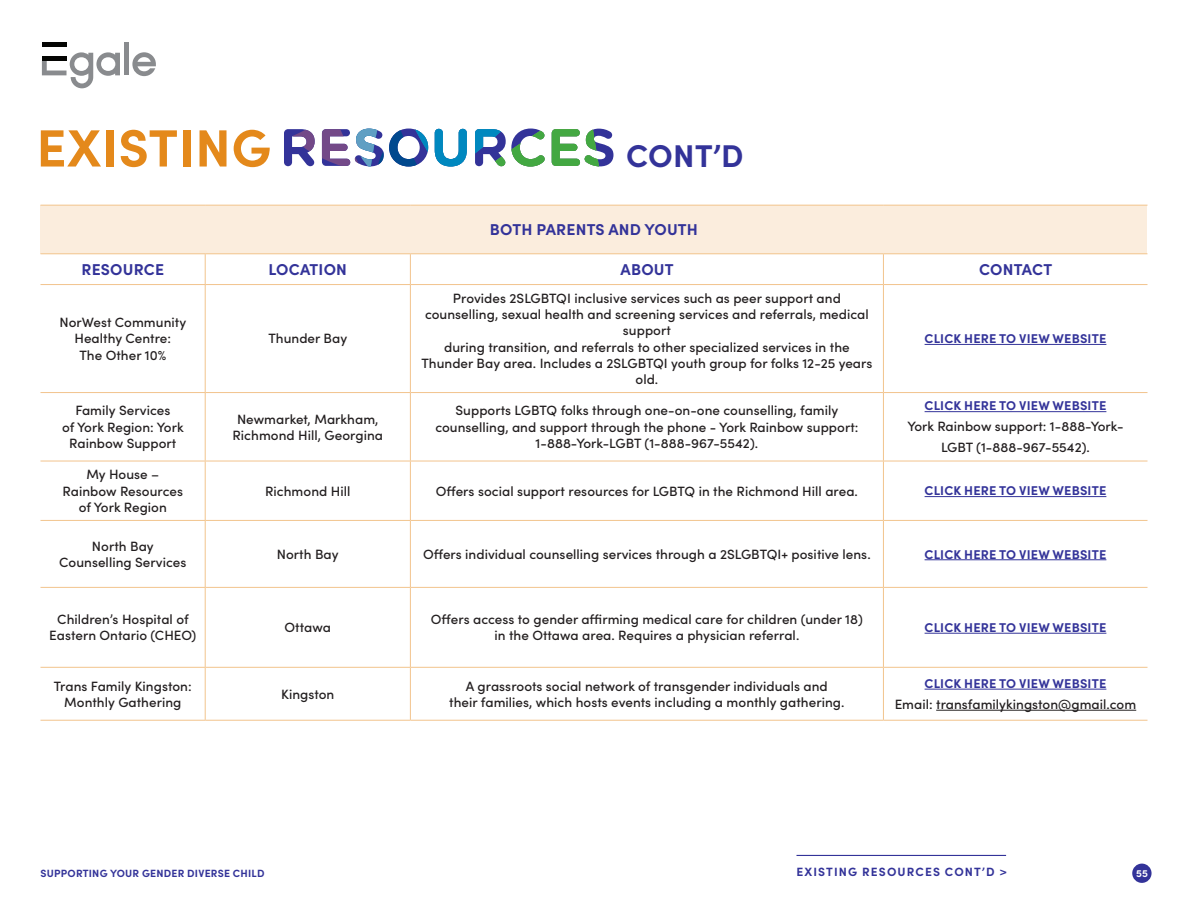
<style>
.page{position:relative;width:1188px;height:918px;background:#fff}
.page>*{position:absolute;margin:0;border:0;box-sizing:border-box;transform-origin:0 0}
.t1{font:700 52.5px "Sofia Pro";letter-spacing:.01em;color:#e4891b}
.t2{font:700 31.5px "Sofia Pro";color:#339}
.t3{font:700 15.75px "Sofia Pro";letter-spacing:.015em;color:#339}
.t4{font:500 13.5px/16.2px "Sofia Pro";letter-spacing:.005em;color:#231f20;text-align:center}
.t5{font:700 12.75px "Sofia Pro";letter-spacing:.015em;color:#339}
.Headline__Gotham_Rou{font:700 12px "Sofia Pro";letter-spacing:.095em;color:#339}
.t6{font:700 10.5px "Sofia Pro";letter-spacing:.02em;color:#339}
.t7{font:700 10.2px "Sofia Pro";color:#fff}
</style>
<div class="page">
<svg style="left:284px;top:129px;width:329px;height:38px"></svg>
<div style="left:40px;top:205px;width:1108px;height:49px;background:#fbeddd"></div>
<hr style="left:40px;top:205px;width:165px;height:1px;background:#f2c48d">
<hr style="left:205px;top:205px;width:205px;height:1px;background:#f2c48d">
<hr style="left:410px;top:205px;width:473px;height:1px;background:#f2c48d">
<hr style="left:883px;top:205px;width:265px;height:1px;background:#f2c48d">
<hr style="left:40px;top:720px;width:165px;height:1px;background:#f2c48d">
<hr style="left:205px;top:720px;width:205px;height:1px;background:#f2c48d">
<hr style="left:410px;top:720px;width:473px;height:1px;background:#f2c48d">
<hr style="left:883px;top:720px;width:265px;height:1px;background:#f2c48d">
<hr style="left:205px;top:461px;width:1px;height:59px;background:#f2c48d">
<hr style="left:410px;top:461px;width:1px;height:59px;background:#f2c48d">
<hr style="left:883px;top:461px;width:1px;height:59px;background:#f2c48d">
<hr style="left:205px;top:285px;width:1px;height:107px;background:#f2c48d">
<hr style="left:205px;top:393px;width:1px;height:68px;background:#f2c48d">
<hr style="left:205px;top:521px;width:1px;height:66px;background:#f2c48d">
<hr style="left:205px;top:588px;width:1px;height:79px;background:#f2c48d">
<hr style="left:205px;top:668px;width:1px;height:52px;background:#f2c48d">
<hr style="left:410px;top:285px;width:1px;height:107px;background:#f2c48d">
<hr style="left:410px;top:393px;width:1px;height:68px;background:#f2c48d">
<hr style="left:410px;top:521px;width:1px;height:66px;background:#f2c48d">
<hr style="left:410px;top:588px;width:1px;height:79px;background:#f2c48d">
<hr style="left:410px;top:668px;width:1px;height:52px;background:#f2c48d">
<hr style="left:883px;top:285px;width:1px;height:107px;background:#f2c48d">
<hr style="left:883px;top:393px;width:1px;height:68px;background:#f2c48d">
<hr style="left:883px;top:521px;width:1px;height:66px;background:#f2c48d">
<hr style="left:883px;top:588px;width:1px;height:79px;background:#f2c48d">
<hr style="left:883px;top:668px;width:1px;height:52px;background:#f2c48d">
<hr style="left:40px;top:520px;width:165px;height:1px;background:#f2c48d">
<hr style="left:205px;top:520px;width:205px;height:1px;background:#f2c48d">
<hr style="left:410px;top:520px;width:473px;height:1px;background:#f2c48d">
<hr style="left:883px;top:520px;width:265px;height:1px;background:#f2c48d">
<hr style="left:40px;top:284px;width:165px;height:1px;background:#f2c48d">
<hr style="left:40px;top:392px;width:165px;height:1px;background:#f2c48d">
<hr style="left:40px;top:461px;width:165px;height:1px;background:#f2c48d">
<hr style="left:40px;top:587px;width:165px;height:1px;background:#f2c48d">
<hr style="left:40px;top:667px;width:165px;height:1px;background:#f2c48d">
<hr style="left:205px;top:284px;width:205px;height:1px;background:#f2c48d">
<hr style="left:205px;top:392px;width:205px;height:1px;background:#f2c48d">
<hr style="left:205px;top:461px;width:205px;height:1px;background:#f2c48d">
<hr style="left:205px;top:587px;width:205px;height:1px;background:#f2c48d">
<hr style="left:205px;top:667px;width:205px;height:1px;background:#f2c48d">
<hr style="left:410px;top:284px;width:473px;height:1px;background:#f2c48d">
<hr style="left:410px;top:392px;width:473px;height:1px;background:#f2c48d">
<hr style="left:410px;top:461px;width:473px;height:1px;background:#f2c48d">
<hr style="left:410px;top:587px;width:473px;height:1px;background:#f2c48d">
<hr style="left:410px;top:667px;width:473px;height:1px;background:#f2c48d">
<hr style="left:883px;top:284px;width:265px;height:1px;background:#f2c48d">
<hr style="left:883px;top:392px;width:265px;height:1px;background:#f2c48d">
<hr style="left:883px;top:461px;width:265px;height:1px;background:#f2c48d">
<hr style="left:883px;top:587px;width:265px;height:1px;background:#f2c48d">
<hr style="left:883px;top:667px;width:265px;height:1px;background:#f2c48d">
<hr style="left:205px;top:253px;width:205px;height:1px;background:#f2c48d">
<hr style="left:410px;top:253px;width:473px;height:1px;background:#f2c48d">
<hr style="left:410px;top:254px;width:1px;height:30px;background:#f2c48d">
<hr style="left:883px;top:253px;width:265px;height:1px;background:#f2c48d">
<hr style="left:883px;top:254px;width:1px;height:30px;background:#f2c48d">
<hr style="left:40px;top:253px;width:165px;height:1px;background:#f2c48d">
<hr style="left:205px;top:254px;width:1px;height:30px;background:#f2c48d">
<hr style="left:925px;top:344px;width:181px;height:1px;background:#339">
<hr style="left:925px;top:411px;width:181px;height:1px;background:#339">
<hr style="left:925px;top:496px;width:181px;height:1px;background:#339">
<hr style="left:925px;top:559px;width:181px;height:1px;background:#339">
<hr style="left:925px;top:633px;width:181px;height:1px;background:#339">
<hr style="left:925px;top:689px;width:181px;height:1px;background:#339">
<hr style="left:936px;top:710px;width:200px;height:1px;background:#231f20">
<hr style="left:796px;top:855px;width:210px;height:1px;background:#339">
<div style="left:1132px;top:864px;width:20px;height:19px;background:#339;border-radius:50%"></div>
<div style="left:124px;top:43px;width:5px;height:32px;background:#898b8e"></div>
<svg style="left:132px;top:52px;width:24px;height:24px"></svg>
<hr style="left:42px;top:43px;width:25px;height:4px;background:#040503">
<svg style="left:42px;top:52px;width:78px;height:36px"></svg>
<p class="t1" style="left:36px;top:108px;width:236px">EXISTING</p>
<p class="t2" style="left:626px;top:131px;width:119px">CONT’D</p>
<p class="t3" style="left:490px;top:217px;width:210px">BOTH PARENTS AND YOUTH</p>
<p class="t3" style="left:81px;top:257px;width:84px">RESOURCE</p>
<p class="t3" style="left:269px;top:257px;width:80px">LOCATION</p>
<p class="t3" style="left:621px;top:257px;width:55px">ABOUT</p>
<p class="t3" style="left:979px;top:257px;width:75px">CONTACT</p>
<p class="t4" style="left:60px;top:314px;width:128px">NorWest Community<br>Healthy Centre:<br>The Other 10%</p>
<p class="t4" style="left:268px;top:330px;width:80px">Thunder Bay</p>
<p class="t4" style="left:421px;top:289px;width:453px">Provides 2SLGBTQI inclusive services such as peer support and counselling, sexual health and screening services and referrals, medical support<br>during transition, and referrals to other specialized services in the Thunder Bay area. Includes a 2SLGBTQI youth group for folks 12-25 years old.</p>
<p class="t5" style="left:925px;top:329px;width:183px">CLICK HERE TO VIEW WEBSITE</p>
<p class="t4" style="left:62px;top:402px;width:123px">Family Services<br>of York Region: York<br>Rainbow Support</p>
<p class="t4" style="left:233px;top:410px;width:152px">Newmarket, Markham,<br>Richmond Hill, Georgina</p>
<p class="t4" style="left:435px;top:402px;width:425px">Supports LGBTQ folks through one-on-one counselling, family counselling, and support through the phone - York Rainbow support:<br>1-888-York-LGBT (1-888-967-5542).</p>
<p class="t5" style="left:925px;top:396px;width:183px">CLICK HERE TO VIEW WEBSITE</p>
<p class="t4" style="left:907px;top:415px;width:218px;line-height:21px">York Rainbow support: 1-888-York-<br>LGBT (1-888-967-5542).</p>
<p class="t4" style="left:63px;top:466px;width:122px">My House –<br>Rainbow Resources of York Region</p>
<p class="t4" style="left:265px;top:482px;width:87px">Richmond Hill</p>
<p class="t4" style="left:436px;top:482px;width:424px">Offers social support resources for LGBTQ in the Richmond Hill area.</p>
<p class="t5" style="left:925px;top:481px;width:183px">CLICK HERE TO VIEW WEBSITE</p>
<p class="t4" style="left:59px;top:537px;width:129px">North Bay<br>Counselling Services</p>
<p class="t4" style="left:277px;top:545px;width:63px">North Bay</p>
<p class="t4" style="left:423px;top:545px;width:449px">Offers individual counselling services through a 2SLGBTQI+ positive lens.</p>
<p class="t5" style="left:925px;top:544px;width:183px">CLICK HERE TO VIEW WEBSITE</p>
<p class="t4" style="left:49px;top:610px;width:149px">Children’s Hospital of<br>Eastern Ontario (CHEO)</p>
<p class="t4" style="left:285px;top:619px;width:48px">Ottawa</p>
<p class="t4" style="left:431px;top:610px;width:433px">Offers access to gender affirming medical care for children (under 18) in the Ottawa area. Requires a physician referral.</p>
<p class="t5" style="left:925px;top:618px;width:183px">CLICK HERE TO VIEW WEBSITE</p>
<p class="t4" style="left:54px;top:677px;width:139px">Trans Family Kingston:<br>Monthly Gathering</p>
<p class="t4" style="left:281px;top:685px;width:55px">Kingston</p>
<p class="t4" style="left:449px;top:677px;width:397px">A grassroots social network of transgender individuals and<br>their families, which hosts events including a monthly gathering.</p>
<p class="t5" style="left:925px;top:674px;width:183px">CLICK HERE TO VIEW WEBSITE</p>
<p class="t4" style="left:895px;top:695px;width:243px">Email: transfamilykingston@gmail.com</p>
<p class="t6" style="left:41px;top:865px;width:225px">SUPPORTING YOUR GENDER DIVERSE CHILD</p>
<p class="Headline__Gotham_Rou" style="left:797px;top:863px;width:212px">EXISTING RESOURCES CONT’D &gt;</p>
<p class="t7" style="left:1136px;top:866px;width:13px">55</p>
</div>
